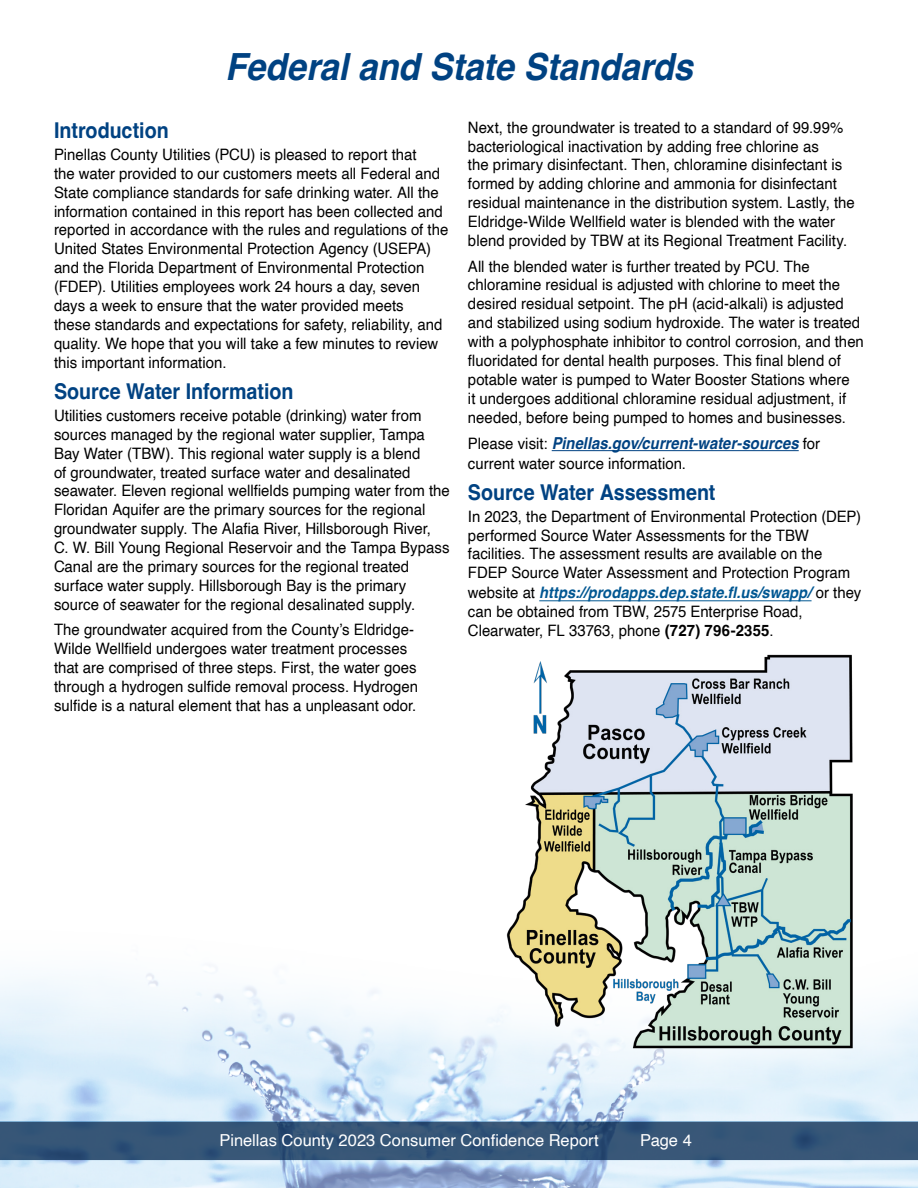
<style>
.page{position:relative;width:918px;height:1188px;background:#fff}
.page>*{position:absolute;margin:0;border:0;box-sizing:border-box;transform-origin:0 0}
.t1{font:italic 700 37.5px "Helvetica";letter-spacing:-.005em;color:#004282;scale:.93 1}
.t2{font:700 21.75px "Helvetica";letter-spacing:-.005em;color:#004282;scale:.9 1}
.t3{font:italic 700 16.5px "Helvetica";color:#004282;scale:.9 1}
.t4{font:16.5px "Helvetica";color:#fff}
.t5{font:15.75px/18.9px "Helvetica";color:#000;scale:.95 1}
.s1{font-weight:400;font-style:normal;font-size:15.75px;color:#000}
.s2{font-weight:700;font-style:italic;color:#005792}
.s3{font-weight:700}
</style>
<div class="page">
<img style="left:0;top:970px;width:918px;height:218px">
<svg style="left:0;top:1122px;width:918px;height:38px;background:#345476"></svg>
<hr style="left:552px;top:450px;width:247px;height:1px;background:#004282">
<hr style="left:539px;top:601px;width:273px;height:1px;background:#005792">
<img style="left:500px;top:654px;width:374px;height:400px">
<h2 class="t1" style="left:225px;top:44px;width:505px">Federal and State Standards</h2>
<h3 class="t2" style="left:54px;top:117px;width:129px">Introduction</h3>
<p class="t5" style="left:54px;top:145px;width:417px">Pinellas County Utilities (PCU) is pleased to report that<br>the water provided to our customers meets all Federal and State compliance standards for safe drinking water. All the information contained in this report has been collected and reported in accordance with the rules and regulations of the United States Environmental Protection Agency (USEPA) and the Florida Department of Environmental Protection (FDEP). Utilities employees work 24 hours a day, seven days a week to ensure that the water provided meets<br>these standards and expectations for safety, reliability, and quality. We hope that you will take a few minutes to review this important information.</p>
<h3 class="t2" style="left:54px;top:378px;width:268px">Source Water Information</h3>
<p class="t5" style="left:54px;top:406px;width:418px">Utilities customers receive potable (drinking) water from sources managed by the regional water supplier, Tampa Bay Water (TBW). This regional water supply is a blend<br>of groundwater, treated surface water and desalinated seawater. Eleven regional wellfields pumping water from the Floridan Aquifer are the primary sources for the regional groundwater supply. The Alafia River, Hillsborough River,<br>C. W. Bill Young Regional Reservoir and the Tampa Bypass Canal are the primary sources for the regional treated surface water supply. Hillsborough Bay is the primary source of seawater for the regional desalinated supply.</p>
<p class="t5" style="left:54px;top:621px;width:385px">The groundwater acquired from the County’s Eldridge-Wilde Wellfield undergoes water treatment processes that are comprised of three steps. First, the water goes through a hydrogen sulfide removal process. Hydrogen sulfide is a natural element that has a unpleasant odor.</p>
<p class="t5" style="left:468px;top:118px;width:409px">Next, the groundwater is treated to a standard of 99.99% bacteriological inactivation by adding free chlorine as<br>the primary disinfectant. Then, chloramine disinfectant is formed by adding chlorine and ammonia for disinfectant residual maintenance in the distribution system. Lastly, the Eldridge-Wilde Wellfield water is blended with the water blend provided by TBW at its Regional Treatment Facility.</p>
<p class="t5" style="left:468px;top:257px;width:418px">All the blended water is further treated by PCU. The chloramine residual is adjusted with chlorine to meet the desired residual setpoint. The pH (acid-alkali) is adjusted and stabilized using sodium hydroxide. The water is treated with a polyphosphate inhibitor to control corrosion, and then fluoridated for dental health purposes. This fi nal blend of potable water is pumped to Water Booster Stations where<br>it undergoes additional chloramine residual adjustment, if needed, before being pumped to homes and businesses.</p>
<p class="t3" style="left:468px;top:434px;width:393px"><span class="s1">Please visit:</span> Pinellas.gov/current-water-sources <span class="s1">for</span></p>
<p class="t5" style="left:468px;top:454px;width:231px">current water source information.</p>
<h3 class="t2" style="left:468px;top:479px;width:277px">Source Water Assessment</h3>
<p class="t5" style="left:468px;top:507px;width:415px">In 2023, the Department of Environmental Protection (DEP) performed Source Water Assessments for the TBW facilities. The assessment results are available on the FDEP Source Water Assessment and Protection Program website at <span class="s2">https://prodapps.dep.state.fl.us/swapp/</span> or they can be obtained from TBW, 2575 Enterprise Road, Clearwater, FL 33763, phone <span class="s3">(727) 796-2355</span>.</p>
<p class="t4" style="left:220px;top:1128px;width:381px">Pinellas County 2023 Consumer Confidence Report</p>
<p class="t4" style="left:640px;top:1128px;width:53px">Page 4</p>
</div>
